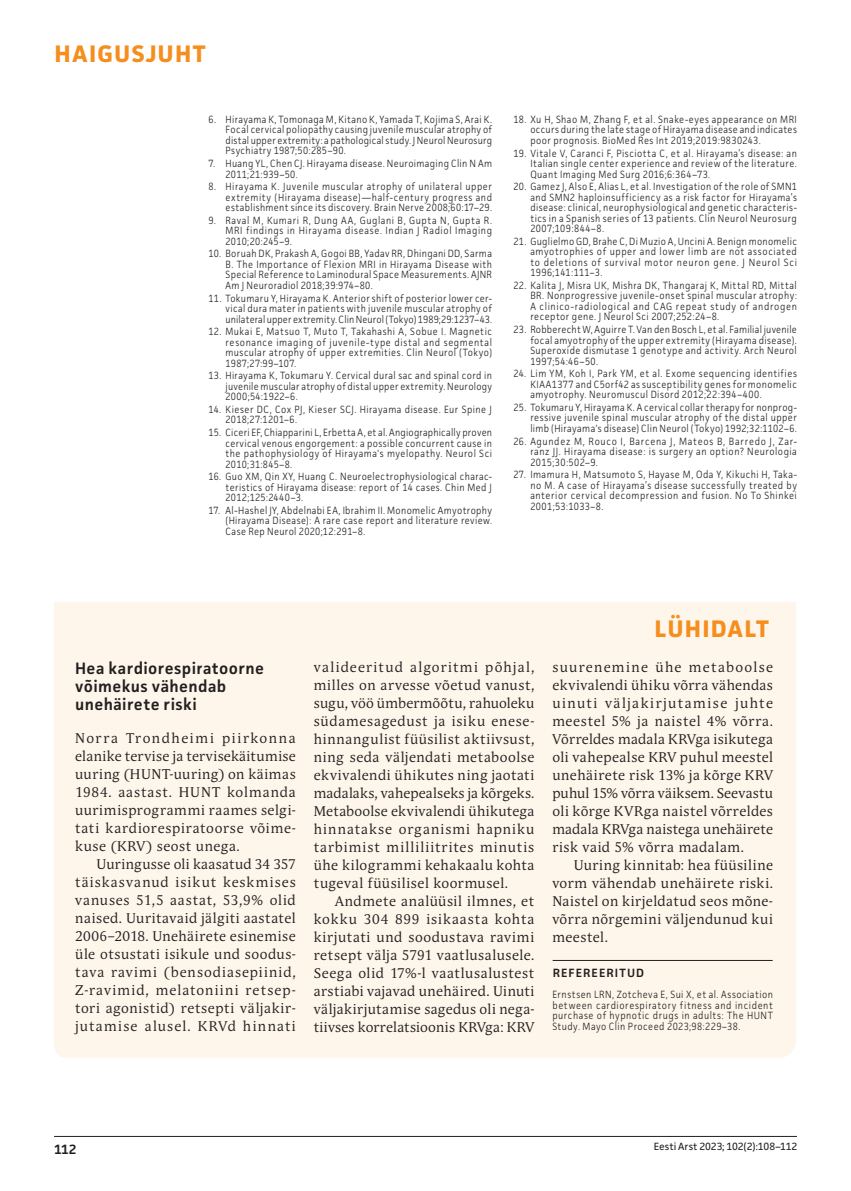
<style>
.page{position:relative;width:851px;height:1191px;background:#fff}
.page>*{position:absolute;margin:0;border:0;box-sizing:border-box;transform-origin:0 0}
.t1{font:700 24px "Facit";letter-spacing:.05em;color:#f68e1e}
.t2{font:600 16.5px/18px "Facit";letter-spacing:.025em;color:#231f20}
.t3{font:13.95px/18px "Andulka Book Pro";letter-spacing:.035em;color:#231f20;text-align:justify}
.t4{font:600 13.5px "Facit";color:#231f20}
.t5{font:600 12px "Facit";letter-spacing:.09em;color:#231f20}
.t6{font:300 10.5px/10.5px "Facit";letter-spacing:.045em;color:#231f20;text-align:justify;scale:.9 1}
.t7{font:10.5px "Facit";letter-spacing:-.005em;color:#231f20}
</style>
<div class="page">
<hr style="left:54px;top:1136px;width:742px;height:1px;background:#231f20">
<div style="left:54px;top:602px;width:742px;height:456px;background:#fef6eb"></div>
<hr style="left:552px;top:960px;width:220px;height:1px;background:#231f20">
<h1 class="t1" style="left:55px;top:39px;width:152px">HAIGUSJUHT</h1>
<p class="t6" style="left:225px;top:114px;width:297px;text-indent:-17px">6. Hirayama K, Tomonaga M, Kitano K, Yamada T, Kojima S, Arai K.<br>Focal cervical poliopathy causing juvenile muscular atrophy of distal upper extremity: a pathological study. J Neurol Neurosurg Psychiatry 1987;50:285–90.</p>
<p class="t6" style="left:225px;top:158px;width:297px;text-indent:-17px">7. Huang YL, Chen CJ. Hirayama disease. Neuroimaging Clin N Am<br>2011;21:939–50.</p>
<p class="t6" style="left:225px;top:181px;width:298px;text-indent:-17px">8. Hirayama K. Juvenile muscular atrophy of unilateral upper extremity (Hirayama disease)—half-century progress and establishment since its discovery. Brain Nerve 2008;60:17–29.</p>
<p class="t6" style="left:225px;top:215px;width:298px;text-indent:-17px">9. Raval M, Kumari R, Dung AA, Guglani B, Gupta N, Gupta R.<br>MRI findings in Hirayama disease. Indian J Radiol Imaging 2010;20:245–9.</p>
<p class="t6" style="left:225px;top:248px;width:298px;text-indent:-17px">10. Boruah DK, Prakash A, Gogoi BB, Yadav RR, Dhingani DD, Sarma B. The Importance of Flexion MRI in Hirayama Disease with Special Reference to Laminodural Space Measurements. AJNR Am J Neuroradiol 2018;39:974–80.</p>
<p class="t6" style="left:225px;top:292px;width:297px;text-indent:-17px">11. Tokumaru Y, Hirayama K. Anterior shift of posterior lower cer&shy;vical dura mater in patients with juvenile muscular atrophy of unilateral upper extremity. Clin Neurol (Tokyo) 1989;29:1237–43.</p>
<p class="t6" style="left:225px;top:326px;width:298px;text-indent:-17px">12. Mukai E, Matsuo T, Muto T, Takahashi A, Sobue I. Magnetic resonance imaging of juvenile-type distal and segmental muscular atrophy of upper extremities. Clin Neurol (Tokyo)<br>1987;27:99–107.</p>
<p class="t6" style="left:225px;top:370px;width:297px;text-indent:-17px">13. Hirayama K, Tokumaru Y. Cervical dural sac and spinal cord in juvenile muscular atrophy of distal upper extremity. Neurology 2000;54:1922–6.</p>
<p class="t6" style="left:225px;top:404px;width:297px;text-indent:-17px">14. Kieser DC, Cox PJ, Kieser SCJ. Hirayama disease. Eur Spine J<br>2018;27:1201–6.</p>
<p class="t6" style="left:225px;top:427px;width:297px;text-indent:-17px">15. Ciceri EF, Chiapparini L, Erbetta A, et al. Angiographically proven cervical venous engorgement: a possible concurrent cause in the pathophysiology of Hirayama's myelopathy. Neurol Sci 2010;31:845–8.</p>
<p class="t6" style="left:225px;top:471px;width:297px;text-indent:-17px">16. Guo XM, Qin XY, Huang C. Neuroelectrophysiological charac&shy;teristics of Hirayama disease: report of 14 cases. Chin Med J 2012;125:2440–3.</p>
<p class="t6" style="left:225px;top:505px;width:298px;text-indent:-17px">17. Al-Hashel JY, Abdelnabi EA, Ibrahim II. Monomelic Amyotrophy (Hirayama Disease): A rare case report and literature review.<br>Case Rep Neurol 2020;12:291–8.</p>
<p class="t6" style="left:530px;top:114px;width:297px;text-indent:-17px">18. Xu H, Shao M, Zhang F, et al. Snake-eyes appearance on MRI occurs during the late stage of Hirayama disease and indicates poor prognosis. BioMed Res Int 2019;2019:9830243.</p>
<p class="t6" style="left:530px;top:147px;width:297px;text-indent:-17px">19. Vitale V, Caranci F, Pisciotta C, et al. Hirayama’s disease: an Italian single center experience and review of the literature.<br>Quant Imaging Med Surg 2016;6:364–73.</p>
<p class="t6" style="left:530px;top:181px;width:298px;text-indent:-17px">20. Gamez J, Also E, Alias L, et al. Investigation of the role of SMN1 and SMN2 haploinsufficiency as a risk factor for Hirayama’s disease: clinical, neurophysiological and genetic characteris&shy;tics in a Spanish series of 13 patients. Clin Neurol Neurosurg 2007;109:844–8.</p>
<p class="t6" style="left:530px;top:236px;width:298px;text-indent:-17px">21. Guglielmo GD, Brahe C, Di Muzio A, Uncini A. Benign monomelic amyotrophies of upper and lower limb are not associated to deletions of survival motor neuron gene. J Neurol Sci 1996;141:111–3.</p>
<p class="t6" style="left:530px;top:280px;width:298px;text-indent:-17px">22. Kalita J, Misra UK, Mishra DK, Thangaraj K, Mittal RD, Mittal BR. Nonprogressive juvenile-onset spinal muscular atrophy:<br>A clinico-radiological and CAG repeat study of androgen receptor gene. J Neurol Sci 2007;252:24–8.</p>
<p class="t6" style="left:530px;top:324px;width:297px;text-indent:-17px">23. Robberecht W, Aguirre T. Van den Bosch L, et al. Familial juvenile focal amyotrophy of the upper extremity (Hirayama disease).<br>Superoxide dismutase 1 genotype and activity. Arch Neurol 1997;54:46–50.</p>
<p class="t6" style="left:530px;top:368px;width:297px;text-indent:-17px">24. Lim YM, Koh I, Park YM, et al. Exome sequencing identifies KIAA1377 and C5orf42 as susceptibility genes for monomelic amyotrophy. Neuromuscul Disord 2012;22:394–400.</p>
<p class="t6" style="left:530px;top:402px;width:297px;text-indent:-17px">25. Tokumaru Y, Hirayama K. A cervical collar therapy for nonprog&shy;ressive juvenile spinal muscular atrophy of the distal upper limb (Hirayama's disease) Clin Neurol (Tokyo) 1992;32:1102–6.</p>
<p class="t6" style="left:530px;top:435px;width:297px;text-indent:-17px">26. Agundez M, Rouco I, Barcena J, Mateos B, Barredo J, Zar&shy;ranz JJ. Hirayama disease: is surgery an option? Neurologia 2015;30:502–9.</p>
<p class="t6" style="left:530px;top:469px;width:298px;text-indent:-17px">27. Imamura H, Matsumoto S, Hayase M, Oda Y, Kikuchi H, Taka&shy;no M. A case of Hirayama’s disease successfully treated by anterior cervical decompression and fusion. No To Shinkei 2001;53:1033–8.</p>
<h1 class="t1" style="left:654px;top:614px;width:116px">LÜHI DALT</h1>
<h2 class="t2" style="left:75px;top:659px;width:190px">Hea kardiorespiratoorne võimekus vähendab unehäirete riski</h2>
<h3 class="t3" style="left:75px;top:729px;width:222px">Norra Trondheimi piirkonna elanike tervise ja tervisekäitumise uuring (HUNT-uuring) on käimas 1984. aastast. HUNT kolmanda uurimisprogrammi raames selgi&shy;tati kardiorespiratoorse võime&shy;kuse (KRV) seost unega.</h3>
<p class="t3" style="left:75px;top:855px;width:222px;text-indent:21px">Uuringusse oli kaasatud 34 357 täiskasvanud isikut keskmises vanuses 51,5 aastat, 53,9% olid naised. Uuritavaid jälgiti aastatel 2006–2018. Unehäirete esinemise üle otsustati isikule und soodus&shy;tava ravimi (bensodiasepiinid, Z-ravimid, melatoniini retsep&shy;tori agonistid) retsepti väljakir&shy;jutamise alusel. KRVd hinnati</p>
<p class="t3" style="left:314px;top:658px;width:222px">valideeritud algoritmi põhjal, milles on arvesse võetud vanust, sugu, vöö ümbermõõtu, rahuoleku südamesagedust ja isiku enese&shy;hinnangulist füüsilist aktiivsust, ning seda väljendati metaboolse ekvivalendi ühikutes ning jaotati madalaks, vahepealseks ja kõrgeks.<br>Metaboolse ekvivalendi ühikutega hinnatakse organismi hapniku tarbimist milliliitrites minutis ühe kilogrammi kehakaalu kohta tugeval füüsilisel koormusel.</p>
<p class="t3" style="left:314px;top:892px;width:222px;text-indent:21px">Andmete analüüsil ilmnes, et kokku 304 899 isikaasta kohta kirjutati und soodustava ravimi retsept välja 5791 vaatlusalusele.<br>Seega olid 17%-l vaatlusalustest arstiabi vajavad unehäired. Uinuti väljakirjutamise sagedus oli nega&shy;tiivses korrelatsioonis KRVga: KRV</p>
<p class="t3" style="left:552px;top:658px;width:222px">suurenemine ühe metaboolse ekvivalendi ühiku võrra vähendas uinuti väljakirjutamise juhte meestel 5% ja naistel 4% võrra.<br>Võrreldes madala KRVga isikutega oli vahepealse KRV puhul meestel unehäirete risk 13% ja kõrge KRV puhul 15% võrra väiksem. Seevastu oli kõrge KVRga naistel võrreldes madala KRVga naistega unehäirete risk vaid 5% võrra madalam.</p>
<h3 class="t3" style="left:552px;top:856px;width:222px;text-indent:21px">Uuring kinnitab: hea füüsiline vorm vähendab unehäirete riski.<br>Naistel on kirjeldatud seos mõne&shy;võrra nõrgemini väljendunud kui meestel.</h3>
<p class="t5" style="left:552px;top:965px;width:93px">REFEREERITUD</p>
<p class="t6" style="left:552px;top:989px;width:246px">Ernstsen LRN, Zotcheva E, Sui X, et al. Association between cardiorespiratory fitness and incident purchase of hypnotic drugs in adults: The HUNT Study. Mayo Clin Proceed 2023;98:229–38.</p>
<p class="t4" style="left:54px;top:1140px;width:24px">112</p>
<p class="t7" style="left:653px;top:1139px;width:145px">Eesti Arst 2023; 102(2):108–112</p>
</div>
